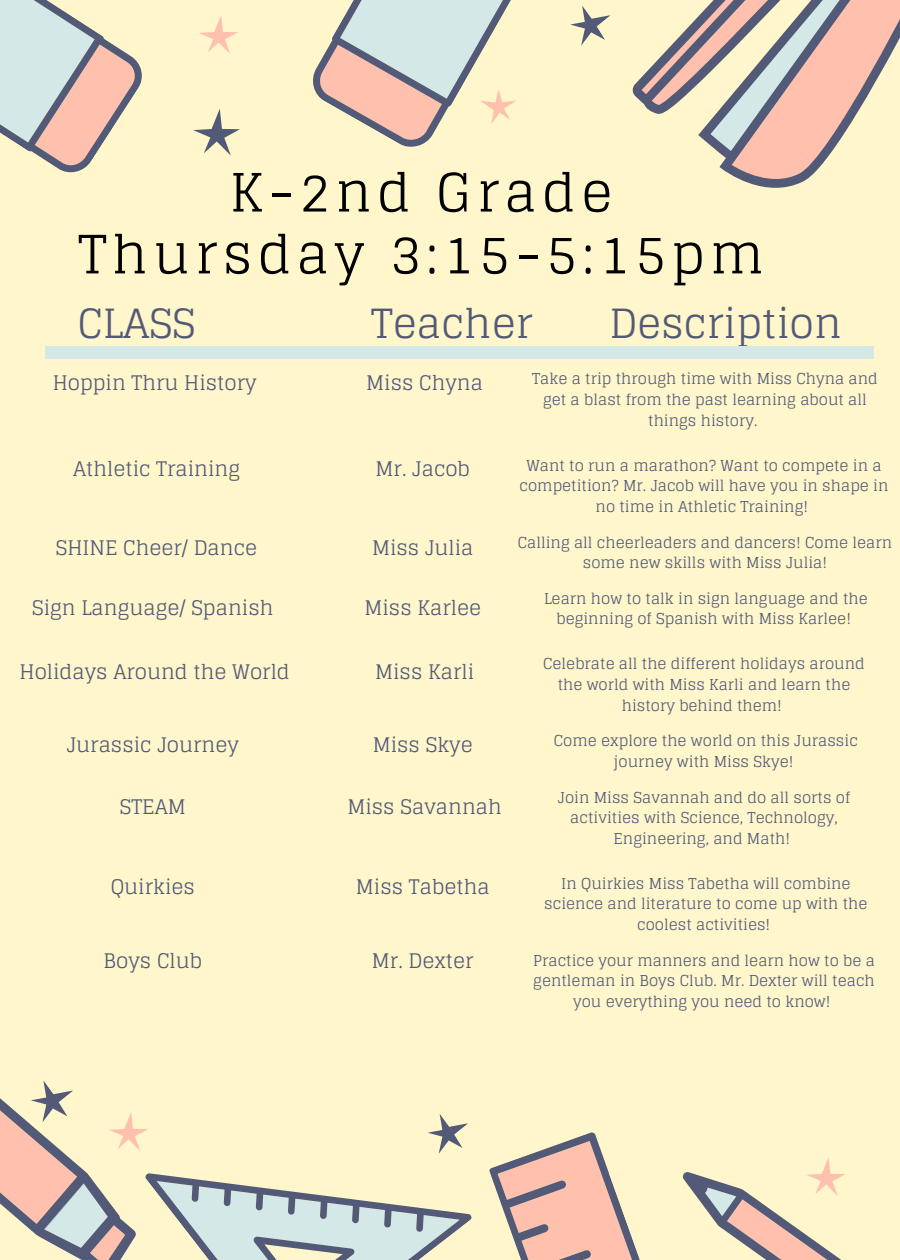
<style>
.page{position:relative;width:900px;height:1260px;background:#fff6cb}
.page>*{position:absolute;margin:0;border:0;box-sizing:border-box;transform-origin:0 0}
.t1{font:52.75px/62px "Glegoo";letter-spacing:.1em;color:#000;text-align:center}
.t2{font:40.25px "Glegoo";color:#525a78}
.t3{font:20px "Glegoo";color:#525a78}
.t4{font:15px/20.5px "Glegoo";color:#525a78;text-align:center}
</style>
<div class="page">
<svg style="left:151px;top:1173px;width:321px;height:87px"></svg>
<svg style="left:0;top:0;width:142px;height:173px"></svg>
<svg style="left:489px;top:1132px;width:151px;height:128px"></svg>
<svg style="left:193px;top:109px;width:47px;height:47px"></svg>
<svg style="left:199px;top:16px;width:39px;height:38px"></svg>
<svg style="left:428px;top:1114px;width:40px;height:40px"></svg>
<svg style="left:313px;top:0;width:203px;height:147px"></svg>
<svg style="left:570px;top:6px;width:41px;height:40px"></svg>
<svg style="left:0;top:1081px;width:151px;height:179px"></svg>
<svg style="left:682px;top:1157px;width:163px;height:103px"></svg>
<svg style="left:632px;top:0;width:268px;height:188px"></svg>
<div style="left:45px;top:346px;width:74px;height:13px;background:#d4e8e8"></div>
<div style="left:800px;top:346px;width:73px;height:13px;background:#d4e8e8"></div>
<div style="left:116px;top:346px;width:505px;height:13px;background:#d4e8e8"></div>
<div style="left:620px;top:346px;width:182px;height:13px;background:#d4e8e8"></div>
<h1 class="t1" style="left:78px;top:162px;width:687px">K-2nd Grade<br>Thursday 3:15-5:15pm</h1>
<h2 class="t2" style="left:78px;top:300px;width:119px">CLASS</h2>
<h2 class="t2" style="left:371px;top:300px;width:163px">Teacher</h2>
<h2 class="t2" style="left:609px;top:300px;width:234px">Description</h2>
<h3 class="t3" style="left:53px;top:371px;width:205px">Hoppin Thru History</h3>
<p class="t4" style="left:532px;top:369px;width:347px">Take a trip through time with Miss Chyna and get a blast from the past learning about all things history.</p>
<p class="t4" style="left:520px;top:455px;width:371px">Want to run a marathon? Want to compete in a competition? Mr. Jacob will have you in shape in no time in Athletic Training!</p>
<p class="t4" style="left:518px;top:532px;width:376px">Calling all cheerleaders and dancers! Come learn some new skills with Miss Julia!</p>
<p class="t4" style="left:544px;top:588px;width:325px">Learn how to talk in sign language and the beginning of Spanish with Miss Karlee!</p>
<p class="t4" style="left:543px;top:654px;width:323px">Celebrate all the different holidays around the world with Miss Karli and learn the history behind them!</p>
<p class="t4" style="left:554px;top:731px;width:305px">Come explore the world on this Jurassic journey with Miss Skye!</p>
<p class="t4" style="left:558px;top:787px;width:294px">Join Miss Savannah and do all sorts of activities with Science, Technology,<br>Engineering, and Math!</p>
<p class="t4" style="left:544px;top:873px;width:325px">In Quirkies Miss Tabetha will combine science and literature to come up with the coolest activities!</p>
<p class="t4" style="left:533px;top:950px;width:343px">Practice your manners and learn how to be a gentleman in Boys Club. Mr. Dexter will teach you everything you need to know!</p>
<h3 class="t3" style="left:366px;top:371px;width:118px">Miss Chyna</h3>
<h3 class="t3" style="left:73px;top:458px;width:169px">Athletic Training</h3>
<h3 class="t3" style="left:376px;top:458px;width:96px">Mr. Jacob</h3>
<h3 class="t3" style="left:372px;top:536px;width:103px">Miss Julia</h3>
<h3 class="t3" style="left:56px;top:536px;width:203px">SHINE Cheer/ Dance</h3>
<h3 class="t3" style="left:32px;top:596px;width:243px">Sign Language/ Spanish</h3>
<h3 class="t3" style="left:365px;top:596px;width:118px">Miss Karlee</h3>
<h3 class="t3" style="left:20px;top:660px;width:272px">Holidays Around the World</h3>
<h3 class="t3" style="left:375px;top:660px;width:101px">Miss Karli</h3>
<h3 class="t3" style="left:67px;top:733px;width:174px">Jurassic Journey</h3>
<h3 class="t3" style="left:373px;top:733px;width:102px">Miss Skye</h3>
<h3 class="t3" style="left:347px;top:795px;width:156px">Miss Savannah</h3>
<h3 class="t3" style="left:120px;top:795px;width:67px">STEAM</h3>
<h3 class="t3" style="left:111px;top:876px;width:86px">Quirkies</h3>
<h3 class="t3" style="left:356px;top:876px;width:135px">Miss Tabetha</h3>
<h3 class="t3" style="left:104px;top:949px;width:100px">Boys Club</h3>
<h3 class="t3" style="left:372px;top:949px;width:103px">Mr. Dexter</h3>
</div>
